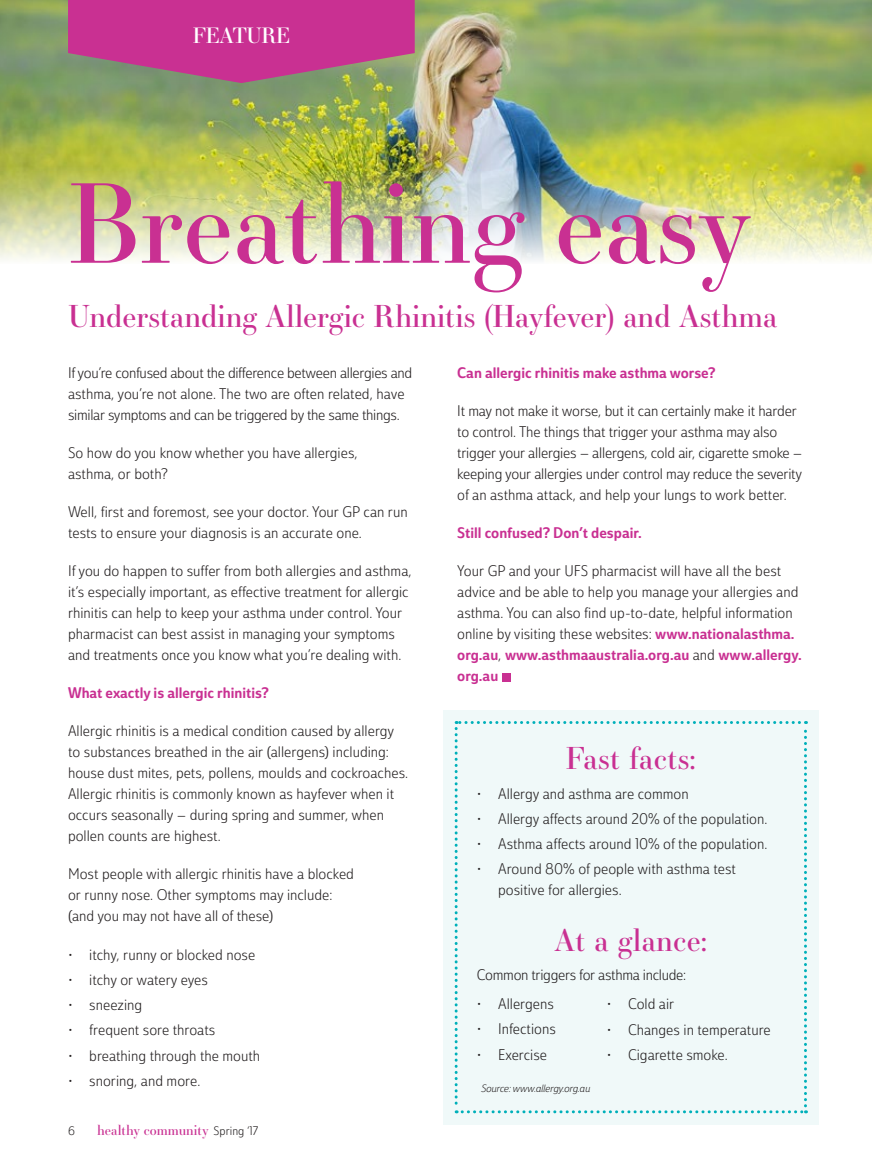
<style>
.page{position:relative;width:872px;height:1170px;background:#fff}
.page>*{position:absolute;margin:0;border:0;box-sizing:border-box;transform-origin:0 0}
.t1{font:108px "Essonnes Display";color:#c93092}
.t2{font:30px "Essonnes Display";color:#c93092}
.t3{font:21px "Essonnes Display";letter-spacing:-.01em;color:#fff}
.t4{font:15px/21px "Solitas Nor Lig";color:#231f20}
.t5{font:15px/21px "Solitas Nor Lig";letter-spacing:-.02em;color:#231f20}
.t6{font:15px/21px "Solitas Nor Med";color:#c93092}
.t7{font:13.5px "Essonnes Display";color:#c93092}
.t8{font:12px "Solitas Nor Lig";color:#231f20}
.t9{font:10.5px "Solitas Nor Lig It";letter-spacing:-.02em;color:#231f20}
.s1{font-family:"Solitas Nor Med";color:#c93092}
.s2{font-family:"Solitas Nor Lig";color:#231f20}
.s3{font-family:"Solitas Nor Lig";font-size:12px;color:#231f20}
</style>
<div class="page">
<img style="left:0;top:0;width:872px;height:261px">
<svg style="left:68px;top:0;width:347px;height:83px;background:#bc438b"></svg>
<div style="left:502px;top:672px;width:8px;height:9px;background:#c93092"></div>
<div style="left:443px;top:709px;width:375px;height:415px;background:#f0f9f9"></div>
<svg style="left:454px;top:721px;width:353px;height:392px"></svg>
<h3 class="t3" style="left:193px;top:21px;width:99px">FEATURE</h3>
<h1 class="t1" style="left:68px;top:148px;width:684px">Breathing easy</h1>
<h2 class="t2" style="left:68px;top:295px;width:710px">Understanding Allergic Rhinitis (Hayfever) and Asthma</h2>
<p class="t5" style="left:68px;top:363px;width:346px">If you’re confused about the difference between allergies and asthma, you’re not alone. The two are often related, have similar symptoms and can be triggered by the same things.</p>
<p class="t4" style="left:68px;top:443px;width:291px">So how do you know whether you have allergies, asthma, or both?</p>
<p class="t4" style="left:68px;top:502px;width:341px">Well, first and foremost, see your doctor. Your GP can run tests to ensure your diagnosis is an accurate one.</p>
<p class="t4" style="left:68px;top:561px;width:345px">If you do happen to suffer from both allergies and asthma, it’s especially important, as effective treatment for allergic rhinitis can help to keep your asthma under control. Your pharmacist can best assist in managing your symptoms and treatments once you know what you’re dealing with.</p>
<p class="t6" style="left:68px;top:683px;width:202px">What exactly is allergic rhinitis?</p>
<p class="t4" style="left:68px;top:721px;width:341px">Allergic rhinitis is a medical condition caused by allergy to substances breathed in the air (allergens) including: house dust mites, pets, pollens, moulds and cockroaches.<br>Allergic rhinitis is commonly known as hayfever when it occurs seasonally – during spring and summer, when pollen counts are highest.</p>
<p class="t4" style="left:68px;top:864px;width:287px">Most people with allergic rhinitis have a blocked or runny nose. Other symptoms may include: (and you may not have all of these)</p>
<p class="t4" style="left:68px;top:944px;width:189px">• itchy, runny or blocked nose</p>
<p class="t4" style="left:68px;top:969px;width:141px">• itchy or watery eyes</p>
<p class="t4" style="left:68px;top:994px;width:76px">• sneezing</p>
<p class="t4" style="left:68px;top:1019px;width:149px">• frequent sore throats</p>
<p class="t4" style="left:68px;top:1045px;width:194px">• breathing through the mouth</p>
<p class="t4" style="left:68px;top:1070px;width:134px">• snoring, and more.</p>
<p class="t6" style="left:457px;top:363px;width:260px">Can allergic rhinitis make asthma worse?</p>
<p class="t4" style="left:457px;top:400px;width:347px">It may not make it worse, but it can certainly make it harder to control. The things that trigger your asthma may also trigger your allergies – allergens, cold air, cigarette smoke – keeping your allergies under control may reduce the severity of an asthma attack, and help your lungs to work better.</p>
<p class="t6" style="left:457px;top:523px;width:186px">Still confused? Don’t despair.</p>
<p class="t4" style="left:457px;top:561px;width:343px">Your GP and your UFS pharmacist will have all the best advice and be able to help you manage your allergies and asthma. You can also find up-to-date, helpful information online by visiting these websites: <span class="s1">www.nationalasthma.</span></p>
<p class="t6" style="left:457px;top:645px;width:346px">org.au<span class="s2">,</span> www.asthmaaustralia.org.au <span class="s2">and</span> www.allergy. org.au</p>
<h2 class="t2" style="left:566px;top:737px;width:132px">Fast facts:</h2>
<p class="t4" style="left:477px;top:783px;width:213px">• Allergy and asthma are common</p>
<p class="t4" style="left:477px;top:808px;width:292px">• Allergy affects around 20% of the population.</p>
<p class="t4" style="left:477px;top:833px;width:292px">• Asthma affects around 10% of the population.</p>
<p class="t4" style="left:498px;top:859px;width:239px;text-indent:-21px">• Around 80% of people with asthma test positive for allergies.</p>
<h2 class="t2" style="left:554px;top:918px;width:154px">At a glance:</h2>
<p class="t5" style="left:477px;top:964px;width:211px">Common triggers for asthma include:</p>
<p class="t4" style="left:477px;top:993px;width:78px">• Allergens</p>
<p class="t4" style="left:477px;top:1018px;width:80px">• Infections</p>
<p class="t4" style="left:477px;top:1044px;width:72px">• Exercise</p>
<p class="t4" style="left:607px;top:994px;width:69px">• Cold air</p>
<p class="t4" style="left:607px;top:1019px;width:166px">• Changes in temperature</p>
<p class="t4" style="left:607px;top:1044px;width:123px">• Cigarette smoke.</p>
<p class="t9" style="left:481px;top:1081px;width:111px">Source: www.allergy.org.au</p>
<p class="t8" style="left:68px;top:1122px;width:8px">6</p>
<p class="t7" style="left:97px;top:1120px;width:162px">healthy community <span class="s3">Spring ‘17</span></p>
</div>
